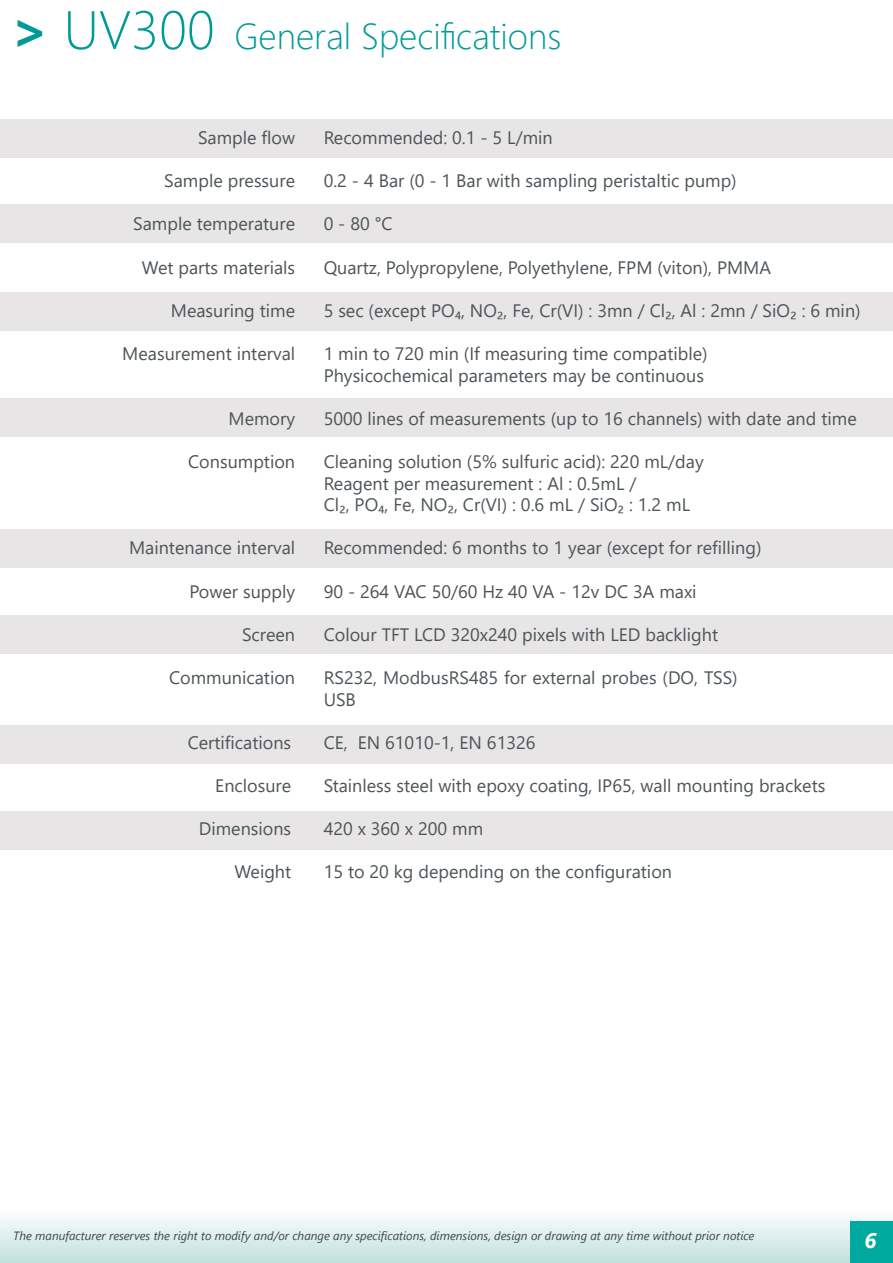
<style>
.page{position:relative;width:893px;height:1263px;background:#fff}
.page>*{position:absolute;margin:0;border:0;box-sizing:border-box;transform-origin:0 0}
.t1{font:300 36px "Segoe UI";color:#009b97}
.t2{font:italic 700 21px "Segoe UI";color:#fff}
.t3{font:18px/21.6px "Segoe UI";color:#4d5458}
.t4{font:italic 12px "Segoe UI";color:#3f4548}
.s1{font-weight:700;font-size:54px}
.s2{font-size:54px}
</style>
<div class="page">
<div style="left:0;top:1201px;width:893px;height:62px;background:linear-gradient(to bottom,#fff,#c2e2df)"></div>
<div style="left:0;top:119px;width:893px;height:38px;background:#e7e5e6"></div>
<div style="left:0;top:204px;width:893px;height:39px;background:#e7e5e6"></div>
<div style="left:0;top:292px;width:893px;height:39px;background:#e7e5e6"></div>
<div style="left:0;top:398px;width:893px;height:39px;background:#e7e5e6"></div>
<div style="left:0;top:529px;width:893px;height:39px;background:#e7e5e6"></div>
<div style="left:0;top:615px;width:893px;height:39px;background:#e7e5e6"></div>
<div style="left:0;top:725px;width:893px;height:39px;background:#e7e5e6"></div>
<div style="left:0;top:811px;width:893px;height:38px;background:#e7e5e6"></div>
<div style="left:850px;top:1221px;width:43px;height:42px;background:#00a99d"></div>
<h1 class="t1" style="left:11px;top:23px;width:552px"><span class="s1">&gt;</span> <span class="s2">UV300</span> General Specifications</h1>
<p class="t3" style="left:198px;top:128px;width:99px">Sample flow</p>
<p class="t3" style="left:164px;top:172px;width:132px">Sample pressure</p>
<p class="t3" style="left:133px;top:215px;width:163px">Sample temperature</p>
<p class="t3" style="left:142px;top:258px;width:155px">Wet parts materials</p>
<p class="t3" style="left:171px;top:301px;width:126px">Measuring time</p>
<p class="t3" style="left:122px;top:344px;width:174px">Measurement interval</p>
<p class="t3" style="left:229px;top:409px;width:68px">Memory</p>
<p class="t3" style="left:188px;top:452px;width:108px">Consumption</p>
<p class="t3" style="left:129px;top:539px;width:168px">Maintenance interval</p>
<p class="t3" style="left:189px;top:582px;width:107px">Power supply</p>
<p class="t3" style="left:242px;top:625px;width:55px">Screen</p>
<p class="t3" style="left:169px;top:668px;width:128px">Communication</p>
<p class="t3" style="left:188px;top:733px;width:105px">Certifications</p>
<p class="t3" style="left:215px;top:776px;width:78px">Enclosure</p>
<p class="t3" style="left:199px;top:820px;width:94px">Dimensions</p>
<p class="t3" style="left:234px;top:863px;width:58px">Weight</p>
<p class="t3" style="left:324px;top:128px;width:231px">Recommended: 0.1 - 5 L/min</p>
<p class="t3" style="left:324px;top:172px;width:414px">0.2 - 4 Bar (0 - 1 Bar with sampling peristaltic pump)</p>
<p class="t3" style="left:324px;top:215px;width:71px">0-80°C</p>
<p class="t3" style="left:324px;top:258px;width:449px">Quartz, Polypropylene, Polyethylene, FPM (viton), PMMA</p>
<p class="t3" style="left:324px;top:301px;width:538px">5 sec (except PO₄, NO₂, Fe, Cr(VI) : 3mn / Cl₂, Al : 2mn / SiO₂ : 6 min)</p>
<p class="t3" style="left:324px;top:344px;width:385px">1 min to 720 min (If measuring time compatible)<br>Physicochemical parameters may be continuous</p>
<p class="t3" style="left:324px;top:409px;width:535px">5000 lines of measurements (up to 16 channels) with date and time</p>
<p class="t3" style="left:324px;top:452px;width:382px">Cleaning solution (5% sulfuric acid): 220 mL/day<br>Reagent per measurement : Al : 0.5mL /<br>Cl₂, PO₄, Fe, NO₂, Cr(VI) : 0.6 mL / SiO₂ : 1.2 mL</p>
<p class="t3" style="left:324px;top:539px;width:439px">Recommended: 6 months to 1 year (except for refilling)</p>
<p class="t3" style="left:324px;top:582px;width:374px">90 - 264 VAC 50/60 Hz 40 VA - 12v DC 3A maxi</p>
<p class="t3" style="left:324px;top:625px;width:396px">Colour TFT LCD 320x240 pixels with LED backlight</p>
<p class="t3" style="left:324px;top:668px;width:415px">RS232, ModbusRS485 for external probes (DO, TSS)<br>USB</p>
<p class="t3" style="left:324px;top:733px;width:213px">CE, EN 61010-1, EN 61326</p>
<p class="t3" style="left:324px;top:776px;width:503px">Stainless steel with epoxy coating, IP65, wall mounting brackets</p>
<p class="t3" style="left:324px;top:820px;width:161px">420 x 360 x 200 mm</p>
<p class="t3" style="left:324px;top:863px;width:350px">15 to 20 kg depending on the configuration</p>
<p class="t4" style="left:13px;top:1231px;width:743px">The manufacturer reserves the right to modify and/or change any specifications, dimensions, design or drawing at any time without prior notice</p>
<p class="t2" style="left:864px;top:1233px;width:14px">6</p>
</div>
